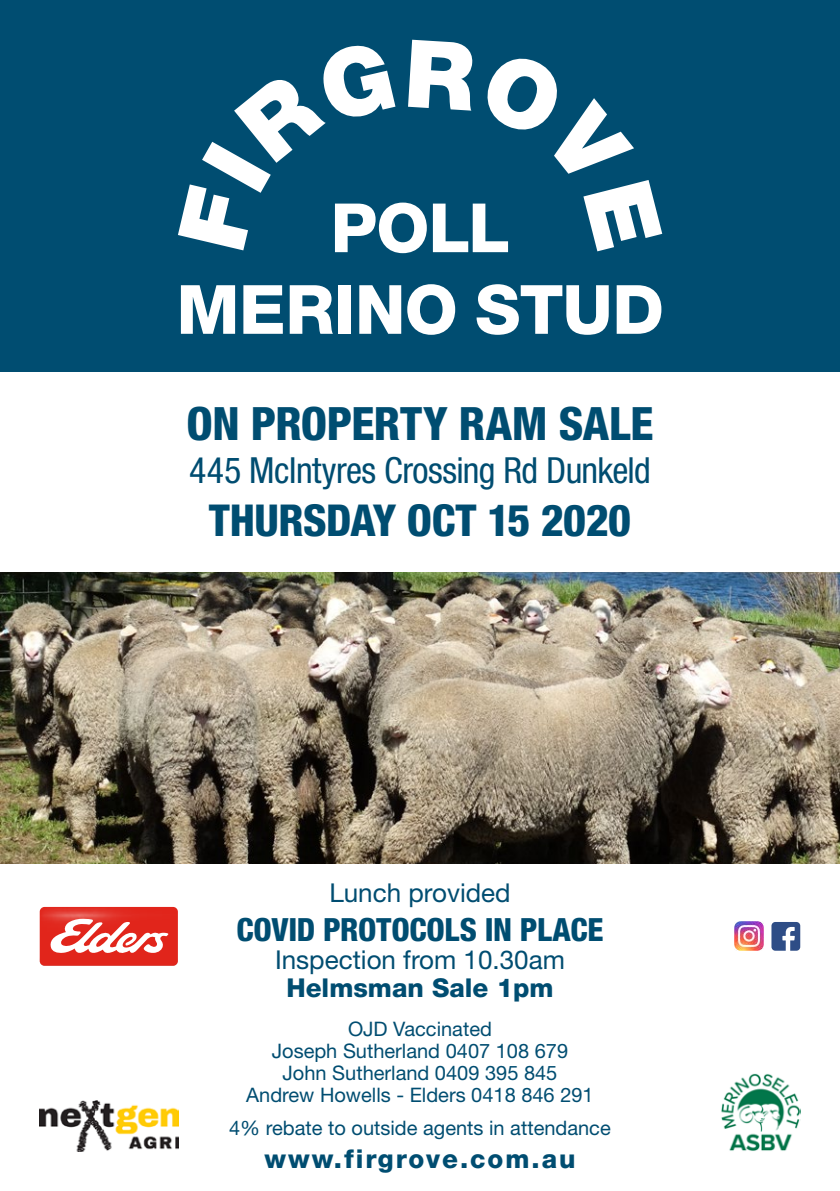
<style>
.page{position:relative;width:840px;height:1191px;background:#fff}
.page>*{position:absolute;margin:0;border:0;box-sizing:border-box;transform-origin:0 0}
.t1{font:800 68px/81.6px "Helvetica Neue LT Std";letter-spacing:-.01em;color:#fff;text-align:center}
.t2{font:800 condensed 46px "Helvetica Neue LT Std";letter-spacing:-.01em;color:#004d71}
.t3{font:800 condensed 44px "Helvetica Neue LT Std";letter-spacing:-.01em;color:#004d71}
.t4{font:condensed 36px "Helvetica Neue LT Std";letter-spacing:-.015em;color:#004d71}
.t5{font:800 condensed 32px "Helvetica Neue LT Std";letter-spacing:-.01em;color:#004d71}
.t6{font:26px "Helvetica Neue LT Std";color:#004d71}
.t7{font:800 26px "Helvetica Neue LT Std";letter-spacing:.075em;color:#004d71}
.t8{font:800 26px "Helvetica Neue LT Std";color:#004d71}
.t9{font:20px/22px "Helvetica Neue LT Std";color:#004d71;text-align:center}
</style>
<div class="page">
<div style="left:0;top:0;width:839px;height:371px;background:#004d71"></div>
<img style="left:0;top:572px;width:839px;height:292px">
<img style="left:40px;top:1100px;width:138px;height:51px">
<svg style="left:771px;top:922px;width:28px;height:28px"></svg>
<img style="left:734px;top:922px;width:28px;height:28px">
<img style="left:721px;top:1073px;width:78px;height:78px">
<img style="left:40px;top:907px;width:138px;height:11px">
<svg style="left:40px;top:918px;width:138px;height:47px"></svg>
<h1 class="t1" style="left:176px;top:187px;width:488px">POLL<br>MERINO STUD</h1>
<h2 class="t2" style="left:186px;top:395px;width:468px">ON PROPERTY RAM SALE</h2>
<h3 class="t4" style="left:189px;top:449px;width:463px">445 McIntyres Crossing Rd Dunkeld</h3>
<h3 class="t3" style="left:209px;top:493px;width:423px">THURSDAY OCT 15 2020</h3>
<h3 class="t6" style="left:329px;top:877px;width:183px">Lunch provided</h3>
<h3 class="t5" style="left:236px;top:909px;width:368px">COVID PROTOCOLS IN PLACE</h3>
<h3 class="t6" style="left:275px;top:943px;width:291px">Inspection from 10.30am</h3>
<h3 class="t8" style="left:286px;top:971px;width:268px">Helmsman Sale 1pm</h3>
<p class="t9" style="left:246px;top:1017px;width:349px">OJD Vaccinated<br>Joseph Sutherland 0407 108 679<br>John Sutherland 0409 395 845<br>Andrew Howells - Elders 0418 846 291</p>
<p class="t9" style="left:229px;top:1116px;width:383px">4% rebate to outside agents in attendance</p>
<h3 class="t7" style="left:264px;top:1143px;width:312px">www.firgrove.com.au</h3>
</div>
